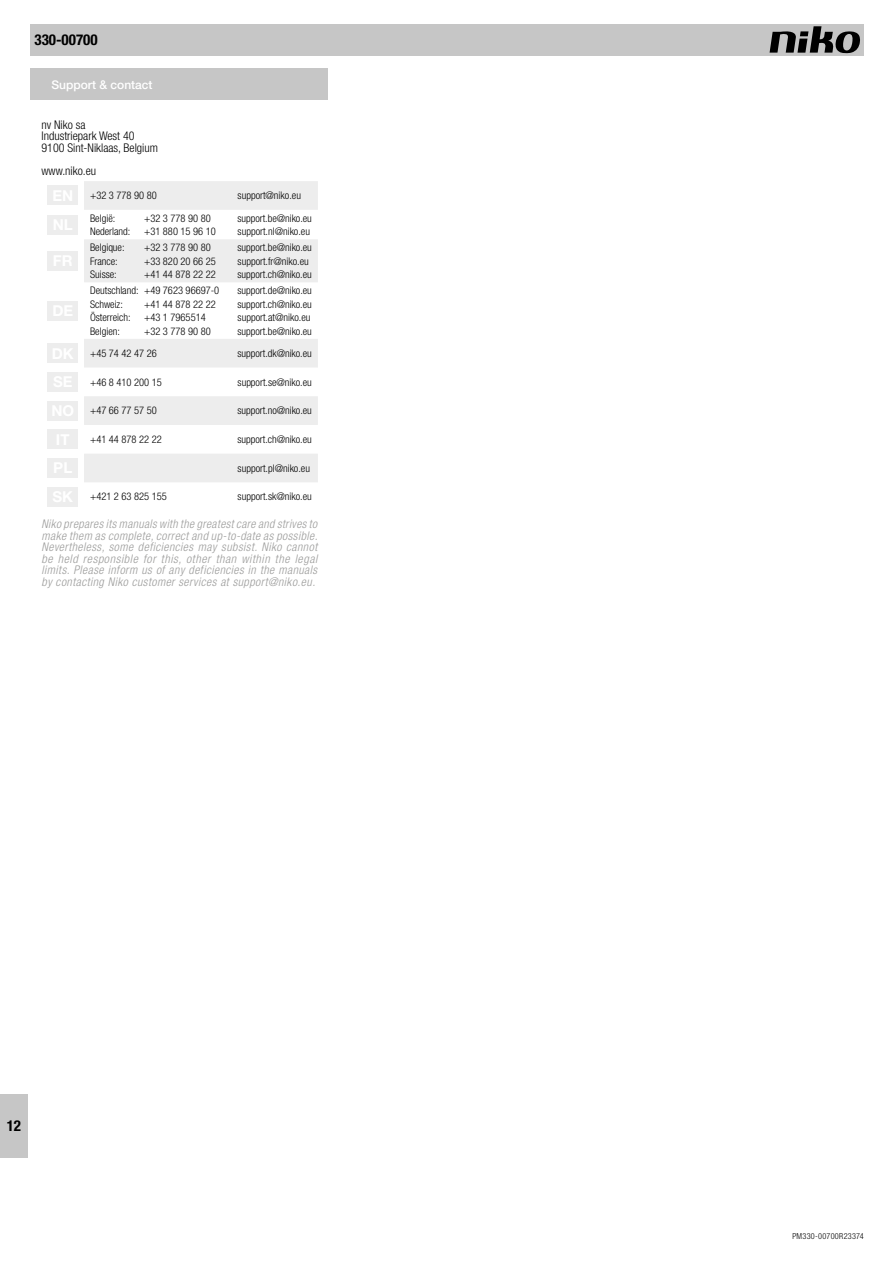
<style>
.page{position:relative;width:893px;height:1263px;background:#fff}
.page>*{position:absolute;margin:0;border:0;box-sizing:border-box;transform-origin:0 0}
.t1{font:700 condensed 15px "Helvetica Neue LT Pro";color:#000}
.t2{font:italic 300 condensed 12px/11.6px "Helvetica Neue LT Pro";letter-spacing:.04em;color:#9d9d9c;text-align:justify}
.t3{font:300 condensed 12px/11.6px "Helvetica Neue LT Pro";color:#000}
.t4{font:500 12px "Helvetica Neue LT Pro";color:#fff}
.t5{font:300 condensed 10.5px/13.5px "Helvetica Neue LT Pro";color:#000}
.t6{font:300 condensed 8.25px "Helvetica Neue LT Pro";letter-spacing:.03em;color:#000}
.s1{font-weight:700;font-stretch:normal;font-size:15px;color:#fff}
</style>
<div class="page">
<div style="left:30px;top:24px;width:834px;height:32px;background:#c6c6c6"></div>
<svg style="left:770px;top:26px;width:90px;height:27px"></svg>
<div style="left:0;top:1094px;width:28px;height:64px;background:#c6c6c6"></div>
<div style="left:30px;top:68px;width:298px;height:32px;background:#c6c6c6"></div>
<svg style="left:84px;top:181px;width:234px;height:301px;fill:#ededed"></svg>
<div style="left:48px;top:186px;width:30px;height:19px;background:#ededed"></div>
<div style="left:48px;top:215px;width:30px;height:19px;background:#ededed"></div>
<div style="left:48px;top:251px;width:30px;height:19px;background:#ededed"></div>
<div style="left:48px;top:301px;width:30px;height:19px;background:#ededed"></div>
<div style="left:48px;top:344px;width:30px;height:19px;background:#ededed"></div>
<div style="left:48px;top:372px;width:30px;height:19px;background:#ededed"></div>
<div style="left:48px;top:401px;width:30px;height:19px;background:#ededed"></div>
<div style="left:48px;top:430px;width:30px;height:19px;background:#ededed"></div>
<div style="left:48px;top:458px;width:30px;height:20px;background:#ededed"></div>
<div style="left:48px;top:487px;width:30px;height:19px;background:#ededed"></div>
<h1 class="t1" style="left:34px;top:31px;width:65px">330-00700</h1>
<p class="t4" style="left:52px;top:78px;width:103px">Support &amp; contact</p>
<p class="t3" style="left:42px;top:119px;width:118px">nv Niko sa<br>Industriepark West 40<br>9100 Sint-Niklaas, Belgium</p>
<p class="t3" style="left:42px;top:165px;width:56px">www.niko.eu</p>
<p class="t5" style="left:52px;top:189px;width:106px"><span class="s1">EN</span> +32 3 778 90 80</p>
<p class="t5" style="left:238px;top:189px;width:65px">support@niko.eu</p>
<p class="t5" style="left:90px;top:211px;width:27px">België:</p>
<p class="t5" style="left:144px;top:211px;width:68px">+32 3 778 90 80</p>
<p class="t5" style="left:90px;top:225px;width:42px">Nederland:</p>
<p class="t5" style="left:144px;top:225px;width:73px">+31 880 15 96 10</p>
<p class="t5" style="left:238px;top:211px;width:76px">support.be@niko.eu support.nl@niko.eu</p>
<p class="t5" style="left:90px;top:241px;width:36px">Belgique:</p>
<p class="t5" style="left:144px;top:241px;width:68px">+32 3 778 90 80</p>
<p class="t5" style="left:90px;top:254px;width:29px">France:</p>
<p class="t5" style="left:144px;top:254px;width:73px">+33 820 20 66 25</p>
<p class="t5" style="left:90px;top:268px;width:28px">Suisse:</p>
<p class="t5" style="left:144px;top:268px;width:73px">+41 44 878 22 22</p>
<p class="t5" style="left:90px;top:284px;width:131px">Deutschland: +49 7623 96697-0<br>Schweiz:</p>
<p class="t5" style="left:144px;top:297px;width:73px">+41 44 878 22 22</p>
<p class="t5" style="left:90px;top:311px;width:42px">Österreich:</p>
<p class="t5" style="left:144px;top:311px;width:63px">+43 1 7965514</p>
<p class="t5" style="left:90px;top:324px;width:31px">Belgien:</p>
<p class="t5" style="left:144px;top:324px;width:68px">+32 3 778 90 80</p>
<p class="t5" style="left:238px;top:241px;width:76px">support.be@niko.eu support.fr@niko.eu support.ch@niko.eu</p>
<p class="t5" style="left:238px;top:284px;width:76px">support.de@niko.eu support.ch@niko.eu support.at@niko.eu support.be@niko.eu</p>
<p class="t5" style="left:52px;top:346px;width:107px"><span class="s1">DK</span> +45 74 42 47 26</p>
<p class="t5" style="left:238px;top:346px;width:76px">support.dk@niko.eu</p>
<p class="t5" style="left:53px;top:375px;width:110px"><span class="s1">SE</span> +46 8 410 200 15</p>
<p class="t5" style="left:238px;top:375px;width:76px">support.se@niko.eu</p>
<p class="t5" style="left:51px;top:404px;width:107px"><span class="s1">NO</span> +47 66 77 57 50</p>
<p class="t5" style="left:238px;top:404px;width:76px">support.no@niko.eu</p>
<p class="t5" style="left:90px;top:432px;width:73px">+41 44 878 22 22</p>
<p class="t5" style="left:238px;top:432px;width:76px">support.ch@niko.eu</p>
<p class="t5" style="left:238px;top:461px;width:74px">support.pl@niko.eu</p>
<p class="t5" style="left:52px;top:490px;width:116px"><span class="s1">SK</span> +421 2 63 825 155</p>
<p class="t5" style="left:238px;top:490px;width:76px">support.sk@niko.eu</p>
<p class="t2" style="left:42px;top:518px;width:278px">Niko prepares its manuals with the greatest care and strives to make them as complete, correct and up-to-date as possible.<br>Nevertheless, some deficiencies may subsist. Niko cannot be held responsible for this, other than within the legal limits. Please inform us of any deficiencies in the manuals by contacting Niko customer services at support@niko.eu.</p>
<h1 class="t1" style="left:7px;top:1117px;width:16px">12</h1>
<p class="t6" style="left:792px;top:1231px;width:73px">PM330-00700R23374</p>
</div>
